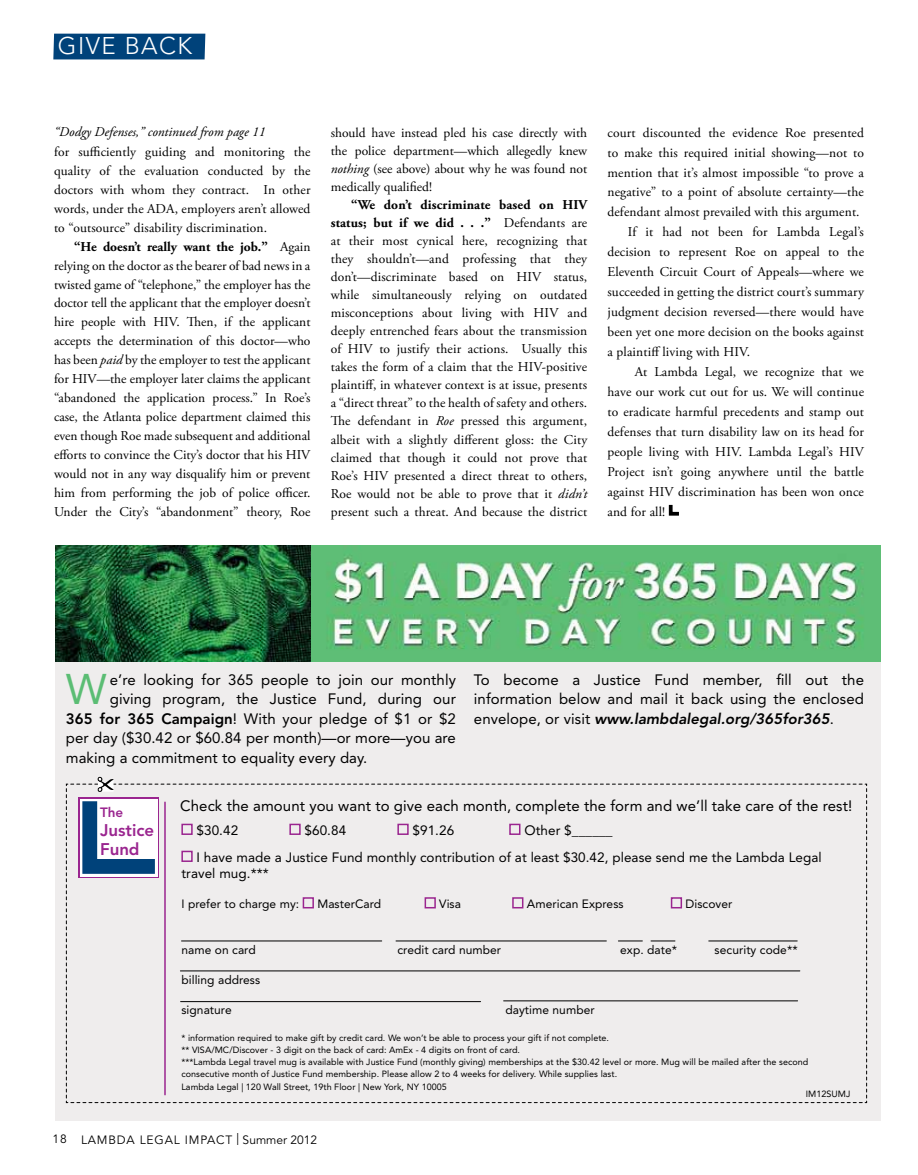
<style>
.page{position:relative;width:918px;height:1175px;background:#fff}
.page>*{position:absolute;margin:0;border:0;box-sizing:border-box;transform-origin:0 0}
.t1{font:42.6px "Avenir LT Std";color:#5bbd74}
.t2{font:300 24px "Avenir LT Std";letter-spacing:.06em;color:#fff}
.t3{font:800 16.8px/19px "Avenir LT Std";color:#9a258f}
.t4{font:15px/19.5px "Avenir LT Std";letter-spacing:.005em;color:#000;text-align:justify}
.t5{font:13.5px/18px "Adobe Garamond Pro";letter-spacing:.01em;color:#000;text-align:justify}
.t6{font:13.5px/27px "Avenir LT Std";letter-spacing:.005em;color:#000}
.t7{font:italic 13.5px "Adobe Garamond Pro";color:#000}
.t8{font:800 13.5px "Avenir LT Std";color:#9a258f}
.t9{font:12px "Avenir LT Std";letter-spacing:.005em;color:#000}
.t10{font:12px "Avenir LT Std";letter-spacing:.07em;color:#000}
.t11{font:9px/12px "Avenir LT Std";letter-spacing:.005em;color:#000}
.s1{font-weight:700}
.s2{font-style:italic}
.s3{font-weight:800}
.s4{font-weight:800;font-style:italic}
</style>
<div class="page">
<div style="left:55px;top:545px;width:826px;height:575px;background:#efeded"></div>
<div style="left:53px;top:34px;width:152px;height:25px;background:#00427a"></div>
<img style="left:55px;top:545px;width:826px;height:117px">
<svg style="left:66px;top:777px;width:801px;height:326px"></svg>
<svg style="left:668px;top:504px;width:11px;height:12px"></svg>
<h2 class="t2" style="left:58px;top:31px;width:136px">GIVE BACK</h2>
<p class="t7" style="left:54px;top:124px;width:213px">“Dodgy Defenses,” continued from page 11</p>
<p class="t5" style="left:54px;top:143px;width:258px;line-height:18.9px">for sufficiently guiding and monitoring the quality of the evaluation conducted by the doctors with whom they contract. In other words, under the ADA, employers aren’t allowed to “outsource” disability discrimination.</p>
<p class="t5" style="left:54px;top:237px;width:258px;line-height:18.9px;text-indent:20px"><span class="s1">“He doesn’t really want the job.”</span> Again relying on the doctor as the bearer of bad news in a twisted game of “telephone,” the employer has the doctor tell the applicant that the employer doesn’t hire people with HIV. Then, if the applicant accepts the determination of this doctor—who has been <span class="s2">paid</span> by the employer to test the applicant for HIV—the employer later claims the applicant “abandoned the application process.” In Roe’s case, the Atlanta police department claimed this even though Roe made subsequent and additional efforts to convince the City’s doctor that his HIV would not in any way disqualify him or prevent him from performing the job of police officer.<br>Under the City’s “abandonment” theory, Roe</p>
<p class="t5" style="left:331px;top:124px;width:258px">should have instead pled his case directly with the police department—which allegedly knew <span class="s2">nothing</span> (see above) about why he was found not medically qualified!</p>
<p class="t5" style="left:331px;top:196px;width:258px;text-indent:20px"><span class="s1">“We don’t discriminate based on HIV status; but if we did . . .”</span> Defendants are at their most cynical here, recognizing that they shouldn’t—and professing that they don’t—discriminate based on HIV status, while simultaneously relying on outdated misconceptions about living with HIV and deeply entrenched fears about the transmission of HIV to justify their actions. Usually this takes the form of a claim that the HIV-positive plaintiff, in whatever context is at issue, presents a “direct threat” to the health of safety and others.<br>The defendant in <span class="s2">Roe</span> pressed this argument, albeit with a slightly different gloss: the City claimed that though it could not prove that Roe’s HIV presented a direct threat to others, Roe would not be able to prove that it <span class="s2">didn’t </span>present such a threat. And because the district</p>
<p class="t5" style="left:608px;top:124px;width:258px">court discounted the evidence Roe presented</p>
<p class="t5" style="left:608px;top:144px;width:258px">to make this required initial showing—not to</p>
<p class="t5" style="left:608px;top:164px;width:258px">mention that it’s almost impossible “to prove a</p>
<p class="t5" style="left:608px;top:184px;width:258px">negative” to a point of absolute certainty—the</p>
<p class="t5" style="left:608px;top:204px;width:254px">defendant almost prevailed with this argument.</p>
<p class="t5" style="left:628px;top:224px;width:238px">If it had not been for Lambda Legal’s</p>
<p class="t5" style="left:608px;top:243px;width:258px">decision to represent Roe on appeal to the</p>
<p class="t5" style="left:608px;top:263px;width:258px">Eleventh Circuit Court of Appeals—where we</p>
<p class="t5" style="left:608px;top:283px;width:258px">succeeded in getting the district court’s summary</p>
<p class="t5" style="left:608px;top:303px;width:258px">judgment decision reversed—there would have</p>
<p class="t5" style="left:608px;top:323px;width:258px">been yet one more decision on the books against</p>
<p class="t5" style="left:608px;top:343px;width:144px">a plaintiff living with HIV.</p>
<p class="t5" style="left:635px;top:363px;width:231px">At Lambda Legal, we recognize that we</p>
<p class="t5" style="left:608px;top:383px;width:258px">have our work cut out for us. We will continue</p>
<p class="t5" style="left:608px;top:403px;width:258px">to eradicate harmful precedents and stamp out</p>
<p class="t5" style="left:608px;top:423px;width:258px">defenses that turn disability law on its head for</p>
<p class="t5" style="left:608px;top:443px;width:258px">people living with HIV. Lambda Legal’s HIV</p>
<p class="t5" style="left:608px;top:463px;width:258px">Project isn’t going anywhere until the battle</p>
<p class="t5" style="left:608px;top:483px;width:258px">against HIV discrimination has been won once</p>
<p class="t5" style="left:608px;top:503px;width:59px">and for all!</p>
<h1 class="t1" style="left:66px;top:664px;width:42px">W</h1>
<p class="t4" style="left:110px;top:670px;width:348px">e’re looking for 365 people to join our monthly</p>
<p class="t4" style="left:110px;top:689px;width:348px">giving program, the Justice Fund, during our</p>
<p class="t4" style="left:66px;top:709px;width:392px"><span class="s3">365 for 365 Campaign</span>! With your pledge of $1 or $2</p>
<p class="t4" style="left:66px;top:728px;width:392px">per day ($30.42 or $60.84 per month)—or more—you are</p>
<p class="t4" style="left:66px;top:748px;width:303px">making a commitment to equality every day.</p>
<p class="t4" style="left:474px;top:670px;width:392px">To become a Justice Fund member, fill out the information below and mail it back using the enclosed envelope, or visit <span class="s4">www.lambdalegal.org/365for365</span>.</p>
<p class="t8" style="left:100px;top:804px;width:25px">the</p>
<p class="t3" style="left:100px;top:820px;width:56px">Justice<br>Fund</p>
<p class="t4" style="left:180px;top:795px;width:674px">Check the amount you want to give each month, complete the form and we’ll take care of the rest!</p>
<p class="t6" style="left:197px;top:817px;width:43px">$30.42</p>
<p class="t6" style="left:305px;top:817px;width:43px">$60.84</p>
<p class="t6" style="left:413px;top:817px;width:43px">$91.26</p>
<p class="t6" style="left:197px;top:817px;width:627px;text-indent:328px">Other $______<br>I have made a Justice Fund monthly contribution of at least $30.42, please send me the Lambda Legal</p>
<p class="t6" style="left:181px;top:860px;width:89px">travel mug.***</p>
<p class="t9" style="left:181px;top:897px;width:119px">I prefer to charge my:</p>
<p class="t9" style="left:317px;top:897px;width:65px">MasterCard</p>
<p class="t9" style="left:439px;top:897px;width:23px">Visa</p>
<p class="t9" style="left:527px;top:897px;width:98px">American Express</p>
<p class="t9" style="left:686px;top:897px;width:48px">Discover</p>
<p class="t9" style="left:181px;top:942px;width:76px">name on card</p>
<p class="t9" style="left:397px;top:942px;width:105px">credit card number</p>
<p class="t9" style="left:620px;top:942px;width:59px">exp. date*</p>
<p class="t9" style="left:715px;top:942px;width:85px">security code**</p>
<p class="t9" style="left:181px;top:972px;width:80px">billing address</p>
<p class="t9" style="left:181px;top:1002px;width:52px">signature</p>
<p class="t9" style="left:505px;top:1002px;width:91px">daytime number</p>
<p class="t11" style="left:181px;top:1031px;width:628px">* information required to make gift by credit card. We won’t be able to process your gift if not complete.<br>** VISA/MC/Discover - 3 digit on the back of card: AmEx - 4 digits on front of card.<br>***Lambda Legal travel mug is available with Justice Fund (monthly giving) memberships at the $30.42 level or more. Mug will be mailed after the second consecutive month of Justice Fund membership. Please allow 2 to 4 weeks for delivery. While supplies last.</p>
<p class="t11" style="left:181px;top:1081px;width:267px">Lambda Legal | 120 Wall Street, 19th Floor | New York, NY 10005</p>
<p class="t11" style="left:806px;top:1088px;width:28px">IM12sum</p>
<p class="t11" style="left:846px;top:1088px;width:6px">J</p>
<p class="t10" style="left:53px;top:1132px;width:266px">18 LAMBDA LEGAL IMPACT | Summer 2012</p>
</div>
